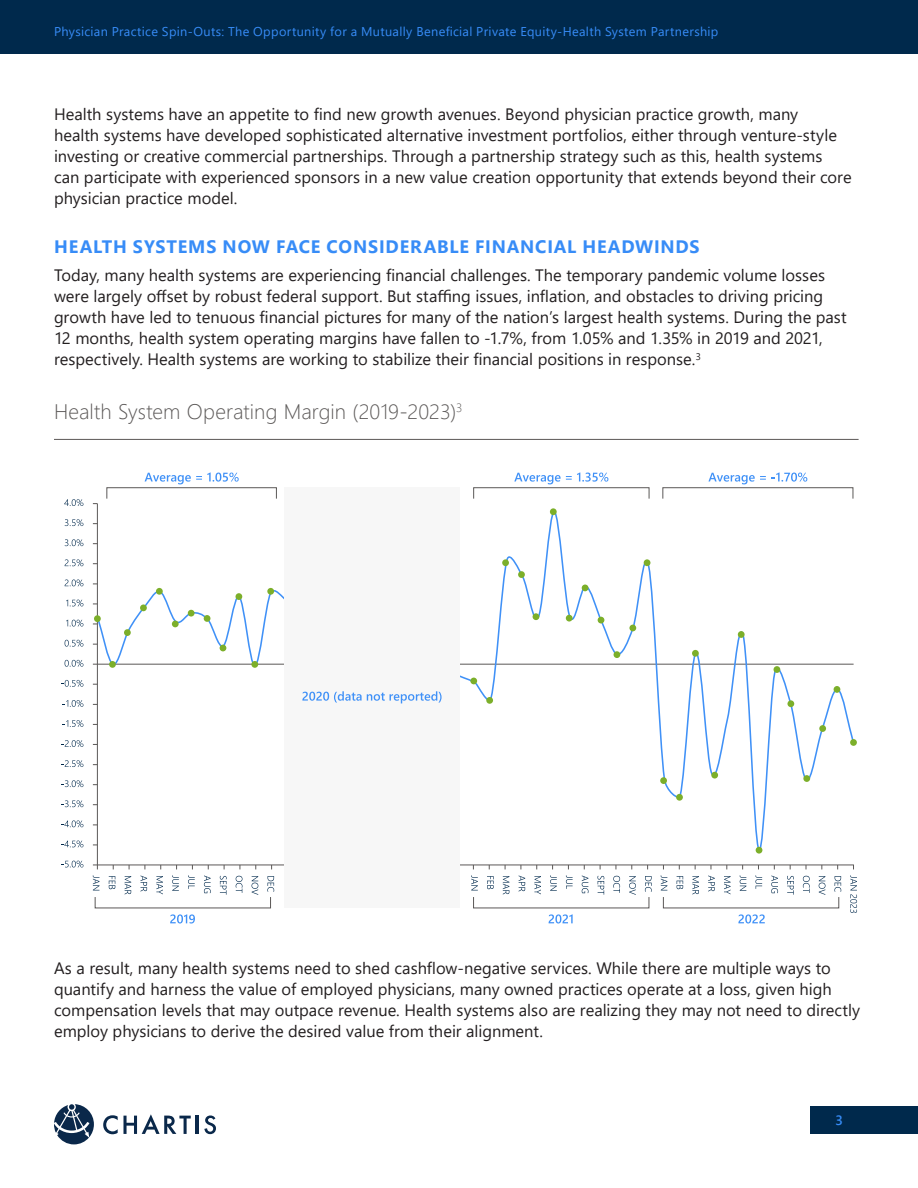
<style>
.page{position:relative;width:918px;height:1188px;background:#fff}
.page>*{position:absolute;margin:0;border:0;box-sizing:border-box;transform-origin:0 0}
.Chartis_-_Figure_Title{font:300 21px "Segoe UI";letter-spacing:.005em;color:#5b5857}
.Chartis_-_Heading_2{font:700 18px "Segoe UI";letter-spacing:.045em;color:#378cf7}
.Chartis_-_Body{font:16.5px/21px "Segoe UI";color:#231f20}
.t1{font:600 13.5px "Segoe UI";color:#378cf7}
.t2{font:12.75px "Segoe UI";letter-spacing:.025em;color:#378cf7}
</style>
<div class="page">
<div style="left:0;top:0;width:918px;height:54px;background:#00294c"></div>
<div style="left:810px;top:1106px;width:108px;height:28px;background:#00294c"></div>
<svg style="left:54px;top:1104px;width:40px;height:40px"></svg>
<hr style="left:196px;top:1116px;width:3px;height:18px;background:#0a284a">
<svg style="left:204px;top:1115px;width:12px;height:19px"></svg>
<svg style="left:103px;top:1114px;width:88px;height:20px"></svg>
<hr style="left:54px;top:439px;width:805px;height:1px;background:#5b5857">
<hr style="left:97px;top:504px;width:1px;height:361px;background:#5b5857">
<hr style="left:97px;top:865px;width:757px;height:1px;background:#5b5857">
<svg style="left:95px;top:510px;width:759px;height:348px"></svg>
<svg style="left:61px;top:861px;width:22px;height:7px"></svg>
<svg style="left:93px;top:875px;width:6px;height:15px"></svg>
<svg style="left:109px;top:876px;width:6px;height:13px"></svg>
<svg style="left:125px;top:876px;width:6px;height:19px"></svg>
<svg style="left:141px;top:875px;width:6px;height:17px"></svg>
<svg style="left:156px;top:876px;width:7px;height:18px"></svg>
<svg style="left:172px;top:875px;width:7px;height:16px"></svg>
<svg style="left:188px;top:875px;width:7px;height:14px"></svg>
<svg style="left:204px;top:875px;width:7px;height:18px"></svg>
<svg style="left:220px;top:876px;width:7px;height:19px"></svg>
<svg style="left:236px;top:876px;width:6px;height:17px"></svg>
<svg style="left:252px;top:876px;width:6px;height:19px"></svg>
<svg style="left:267px;top:876px;width:7px;height:16px"></svg>
<svg style="left:471px;top:875px;width:7px;height:15px"></svg>
<svg style="left:549px;top:914px;width:24px;height:10px"></svg>
<svg style="left:487px;top:876px;width:7px;height:13px"></svg>
<svg style="left:503px;top:876px;width:6px;height:19px"></svg>
<svg style="left:519px;top:875px;width:6px;height:17px"></svg>
<svg style="left:534px;top:876px;width:7px;height:18px"></svg>
<svg style="left:550px;top:875px;width:7px;height:16px"></svg>
<svg style="left:566px;top:875px;width:7px;height:14px"></svg>
<svg style="left:582px;top:875px;width:7px;height:18px"></svg>
<svg style="left:598px;top:876px;width:6px;height:19px"></svg>
<svg style="left:613px;top:876px;width:7px;height:17px"></svg>
<svg style="left:629px;top:876px;width:7px;height:19px"></svg>
<svg style="left:645px;top:876px;width:7px;height:16px"></svg>
<svg style="left:661px;top:875px;width:6px;height:15px"></svg>
<svg style="left:677px;top:876px;width:6px;height:13px"></svg>
<svg style="left:692px;top:876px;width:7px;height:19px"></svg>
<svg style="left:708px;top:875px;width:7px;height:17px"></svg>
<svg style="left:724px;top:876px;width:7px;height:18px"></svg>
<svg style="left:740px;top:875px;width:6px;height:16px"></svg>
<svg style="left:755px;top:875px;width:7px;height:14px"></svg>
<svg style="left:771px;top:875px;width:7px;height:18px"></svg>
<svg style="left:787px;top:876px;width:7px;height:19px"></svg>
<svg style="left:803px;top:876px;width:7px;height:17px"></svg>
<svg style="left:819px;top:876px;width:6px;height:19px"></svg>
<svg style="left:834px;top:876px;width:7px;height:16px"></svg>
<svg style="left:850px;top:875px;width:7px;height:38px"></svg>
<svg style="left:61px;top:841px;width:22px;height:6px"></svg>
<svg style="left:61px;top:820px;width:22px;height:7px"></svg>
<svg style="left:61px;top:800px;width:22px;height:7px"></svg>
<svg style="left:61px;top:780px;width:22px;height:7px"></svg>
<svg style="left:61px;top:760px;width:22px;height:7px"></svg>
<svg style="left:61px;top:740px;width:22px;height:7px"></svg>
<svg style="left:63px;top:720px;width:20px;height:7px"></svg>
<svg style="left:63px;top:700px;width:20px;height:7px"></svg>
<svg style="left:61px;top:680px;width:22px;height:7px"></svg>
<svg style="left:65px;top:660px;width:18px;height:7px"></svg>
<svg style="left:65px;top:640px;width:18px;height:7px"></svg>
<svg style="left:66px;top:620px;width:17px;height:7px"></svg>
<svg style="left:66px;top:600px;width:17px;height:7px"></svg>
<svg style="left:65px;top:580px;width:18px;height:6px"></svg>
<svg style="left:65px;top:559px;width:18px;height:7px"></svg>
<svg style="left:65px;top:539px;width:18px;height:7px"></svg>
<svg style="left:65px;top:519px;width:18px;height:7px"></svg>
<svg style="left:64px;top:499px;width:19px;height:7px"></svg>
<svg style="left:170px;top:914px;width:25px;height:10px"></svg>
<svg style="left:145px;top:472px;width:94px;height:12px"></svg>
<div style="left:106px;top:487px;width:171px;height:12px;border:1px solid #5b5857"></div>
<svg style="left:514px;top:472px;width:94px;height:12px"></svg>
<div style="left:473px;top:487px;width:176px;height:12px;border:1px solid #5b5857"></div>
<svg style="left:708px;top:473px;width:58px;height:11px"></svg>
<svg style="left:772px;top:472px;width:35px;height:10px"></svg>
<div style="left:662px;top:487px;width:191px;height:12px;border:1px solid #5b5857"></div>
<svg style="left:738px;top:914px;width:27px;height:10px"></svg>
<div style="left:284px;top:487px;width:176px;height:420px;background:#f7f7f7"></div>
<svg style="left:302px;top:691px;width:140px;height:12px"></svg>
<div style="left:94px;top:615px;width:7px;height:7px;background:#7caf2a;border-radius:50%"></div>
<div style="left:109px;top:661px;width:7px;height:7px;background:#7caf2a;border-radius:50%"></div>
<div style="left:124px;top:629px;width:7px;height:7px;background:#7caf2a;border-radius:50%"></div>
<div style="left:140px;top:604px;width:7px;height:7px;background:#7caf2a;border-radius:50%"></div>
<div style="left:156px;top:588px;width:7px;height:7px;background:#7caf2a;border-radius:50%"></div>
<div style="left:172px;top:621px;width:7px;height:6px;background:#7caf2a;border-radius:50%"></div>
<div style="left:188px;top:610px;width:7px;height:7px;background:#7caf2a;border-radius:50%"></div>
<div style="left:204px;top:615px;width:6px;height:7px;background:#7caf2a;border-radius:50%"></div>
<svg style="left:220px;top:645px;width:6px;height:6px"></svg>
<div style="left:236px;top:593px;width:6px;height:7px;background:#7caf2a;border-radius:50%"></div>
<div style="left:251px;top:661px;width:7px;height:7px;background:#7caf2a;border-radius:50%"></div>
<div style="left:470px;top:678px;width:7px;height:6px;background:#7caf2a;border-radius:50%"></div>
<div style="left:486px;top:697px;width:7px;height:7px;background:#7caf2a;border-radius:50%"></div>
<div style="left:502px;top:559px;width:7px;height:7px;background:#7caf2a;border-radius:50%"></div>
<div style="left:518px;top:571px;width:7px;height:7px;background:#7caf2a;border-radius:50%"></div>
<div style="left:533px;top:613px;width:6px;height:7px;background:#7caf2a;border-radius:50%"></div>
<div style="left:550px;top:508px;width:7px;height:7px;background:#7caf2a;border-radius:50%"></div>
<div style="left:566px;top:615px;width:7px;height:7px;background:#7caf2a;border-radius:50%"></div>
<div style="left:582px;top:585px;width:7px;height:6px;background:#7caf2a;border-radius:50%"></div>
<svg style="left:598px;top:617px;width:6px;height:6px"></svg>
<div style="left:614px;top:651px;width:6px;height:7px;background:#7caf2a;border-radius:50%"></div>
<div style="left:629px;top:625px;width:7px;height:6px;background:#7caf2a;border-radius:50%"></div>
<div style="left:660px;top:777px;width:7px;height:7px;background:#7caf2a;border-radius:50%"></div>
<div style="left:676px;top:794px;width:7px;height:7px;background:#7caf2a;border-radius:50%"></div>
<div style="left:692px;top:650px;width:7px;height:7px;background:#7caf2a;border-radius:50%"></div>
<div style="left:711px;top:772px;width:7px;height:7px;background:#7caf2a;border-radius:50%"></div>
<div style="left:738px;top:631px;width:7px;height:7px;background:#7caf2a;border-radius:50%"></div>
<div style="left:756px;top:847px;width:6px;height:7px;background:#7caf2a;border-radius:50%"></div>
<div style="left:774px;top:666px;width:6px;height:7px;background:#7caf2a;border-radius:50%"></div>
<div style="left:787px;top:700px;width:7px;height:7px;background:#7caf2a;border-radius:50%"></div>
<div style="left:803px;top:775px;width:7px;height:7px;background:#7caf2a;border-radius:50%"></div>
<div style="left:819px;top:725px;width:7px;height:7px;background:#7caf2a;border-radius:50%"></div>
<div style="left:834px;top:686px;width:6px;height:7px;background:#7caf2a;border-radius:50%"></div>
<div style="left:850px;top:739px;width:7px;height:7px;background:#7caf2a;border-radius:50%"></div>
<div style="left:644px;top:559px;width:6px;height:7px;background:#7caf2a;border-radius:50%"></div>
<div style="left:267px;top:588px;width:7px;height:7px;background:#7caf2a;border-radius:50%"></div>
<p class="t2" style="left:54px;top:20px;width:666px">Physician Practice Spin-Outs: The Opportunity for a Mutually Beneficial Private Equity-Health System Partnership</p>
<p class="Chartis_-_Body" style="left:54px;top:102px;width:799px">Health systems have an appetite to find new growth avenues. Beyond physician practice growth, many<br>health systems have developed sophisticated alternative investment portfolios, either through venture-style investing or creative commercial partnerships. Through a partnership strategy such as this, health systems can participate with experienced sponsors in a new value creation opportunity that extends beyond their core physician practice model.</p>
<p class="Chartis_-_Heading_2" style="left:54px;top:230px;width:647px">HEALTH SYSTEMS NOW FACE CONSIDERABLE FINANCIAL HEADWINDS</p>
<p class="Chartis_-_Body" style="left:54px;top:263px;width:794px">Today, many health systems are experiencing financial challenges. The temporary pandemic volume losses were largely offset by robust federal support. But staffing issues, inflation, and obstacles to driving pricing growth have led to tenuous financial pictures for many of the nation’s largest health systems. During the past 12 months, health system operating margins have fallen to -1.7%, from 1.05% and 1.35% in 2019 and 2021, respectively. Health systems are working to stabilize their financial positions in response.<sup>3</sup></p>
<p class="Chartis_-_Figure_Title" style="left:54px;top:392px;width:410px">Health System Operating Margin (2019-2023)<sup>3</sup></p>
<p class="Chartis_-_Body" style="left:54px;top:956px;width:808px">As a result, many health systems need to shed cashflow-negative services. While there are multiple ways to quantify and harness the value of employed physicians, many owned practices operate at a loss, given high compensation levels that may outpace revenue. Health systems also are realizing they may not need to directly employ physicians to derive the desired value from their alignment.</p>
<p class="t1" style="left:836px;top:1107px;width:9px">3</p>
</div>
